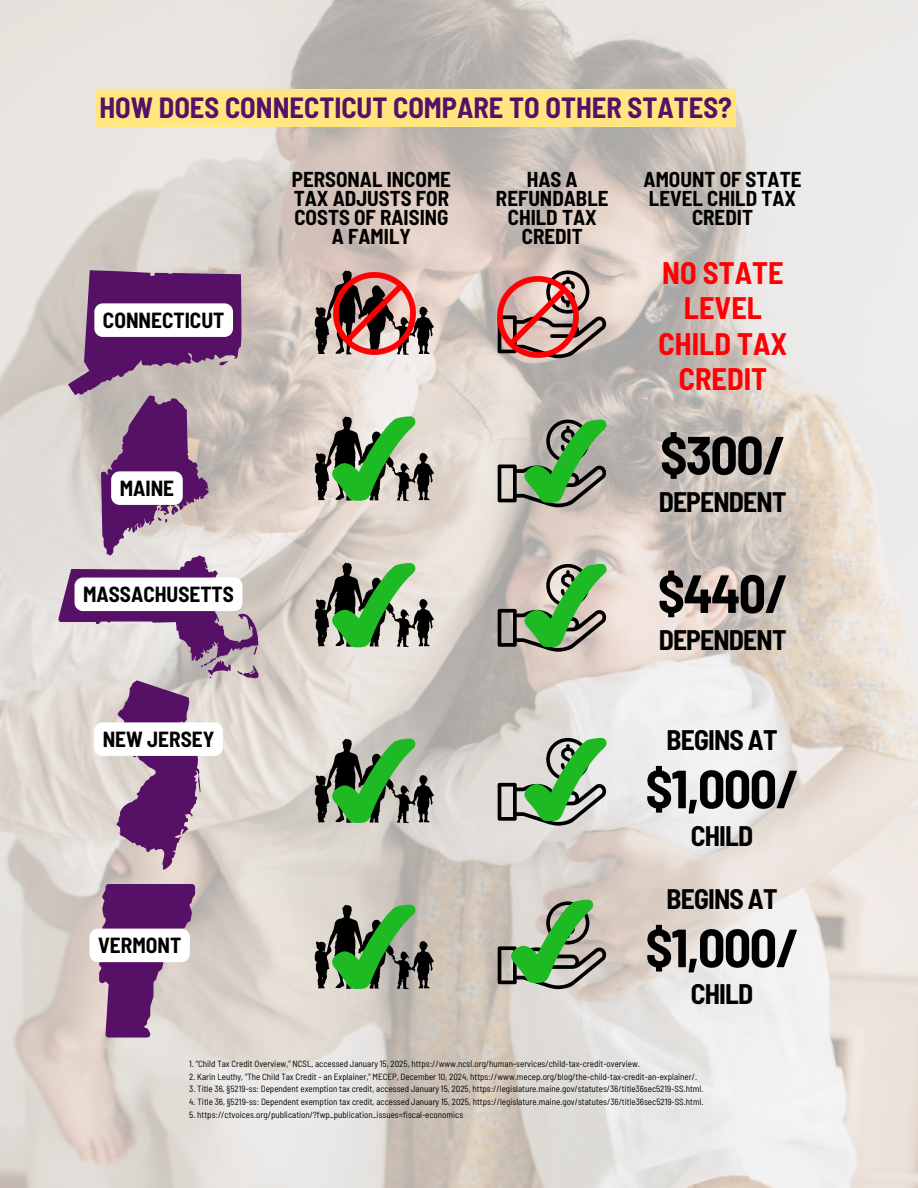
<style>
.page{position:relative;width:918px;height:1188px;background:#fff}
.page>*{position:absolute;margin:0;border:0;box-sizing:border-box;transform-origin:0 0}
.t1{font:700 semi-condensed 53.7px "Barlow";letter-spacing:-.03em;color:#000}
.t2{font:700 semi-condensed 30.45px/35.2px "Barlow";color:#ff0004;text-align:center}
.t3{font:700 semi-condensed 28.5px "Barlow";color:#561166}
.t4{font:700 semi-condensed 27.6px "Barlow";letter-spacing:-.03em;color:#000}
.t5{font:700 semi-condensed 21.3px "Barlow";color:#000}
.t6{font:700 semi-condensed 21px/19.2px "Barlow";color:#000;text-align:center}
.t7{font:semi-condensed 9px "Barlow";color:#000}
</style>
<div class="page">
<img style="left:0;top:0;width:918px;height:1188px">
<svg style="left:90px;top:884px;width:105px;height:154px"></svg>
<svg style="left:58px;top:270px;width:201px;height:600px;background:#bca6b8"></svg>
<svg style="left:315px;top:270px;width:119px;height:85px;background:#9c8e88"></svg>
<img style="left:333px;top:273px;width:82px;height:82px">
<svg style="left:315px;top:416px;width:119px;height:85px;background:#799871"></svg>
<svg style="left:315px;top:563px;width:119px;height:84px;background:#779870"></svg>
<svg style="left:315px;top:739px;width:119px;height:84px;background:#6d9069"></svg>
<svg style="left:315px;top:905px;width:119px;height:84px;background:#6b8d65"></svg>
<svg style="left:498px;top:270px;width:109px;height:88px;background:#b3a59e"></svg>
<img style="left:498px;top:277px;width:81px;height:81px">
<svg style="left:498px;top:420px;width:109px;height:87px;background:#82a37b"></svg>
<svg style="left:498px;top:564px;width:109px;height:88px;background:#8aa67d"></svg>
<svg style="left:498px;top:738px;width:109px;height:88px;background:#92b68f"></svg>
<svg style="left:498px;top:900px;width:109px;height:89px;background:#8cac83"></svg>
<div style="left:96px;top:89px;width:639px;height:37px;background:#ffe681"></div>
<h2 class="t3" style="left:99px;top:89px;width:634px">HOW DOES CONNECTICUT COMPARE TO OTHER STATES?</h2>
<p class="t5" style="left:103px;top:306px;width:123px">CONNECTICUT</p>
<p class="t5" style="left:120px;top:474px;width:56px">MAINE</p>
<h1 class="t5" style="left:83px;top:581px;width:152px">MASSACHUSETTS</h1>
<p class="t5" style="left:103px;top:725px;width:113px">NEW JERSEY</p>
<h2 class="t5" style="left:98px;top:932px;width:85px">VERMONT</h2>
<p class="t6" style="left:292px;top:169px;width:161px">PERSONAL INCOME<br>TAX ADJUSTS FOR<br>COSTS OF RAISING<br>A FAMILY</p>
<h2 class="t6" style="left:496px;top:169px;width:114px">HAS A<br>REFUNDABLE<br>CHILD TAX<br>CREDIT</h2>
<p class="t6" style="left:644px;top:169px;width:159px">AMOUNT OF STATE<br>LEVEL CHILD TAX<br>CREDIT</p>
<p class="t2" style="left:659px;top:254px;width:130px">NO STATE<br>LEVEL<br>CHILD TAX<br>CREDIT</p>
<h2 class="t1" style="left:660px;top:421px;width:127px">$300/</h2>
<h2 class="t4" style="left:659px;top:484px;width:129px">DEPENDENT</h2>
<h2 class="t1" style="left:658px;top:559px;width:132px">$440/</h2>
<h2 class="t4" style="left:659px;top:623px;width:129px">DEPENDENT</h2>
<p class="t4" style="left:667px;top:723px;width:113px">BEGINS AT</p>
<p class="t1" style="left:645px;top:755px;width:155px">$1,000/</p>
<p class="t4" style="left:691px;top:818px;width:64px">CHILD</p>
<p class="t4" style="left:667px;top:882px;width:113px">BEGINS AT</p>
<p class="t1" style="left:645px;top:914px;width:155px">$1,000/</p>
<p class="t4" style="left:691px;top:977px;width:64px">CHILD</p>
<p class="t7" style="left:189px;top:1058px;width:452px">1. “Child Tax Credit Overview,” NCSL, accessed January 15, 2025, https://www.ncsl.org/human-services/child-tax-credit-overview.</p>
<p class="t7" style="left:189px;top:1071px;width:509px">2. Karin Leuthy, “The Child Tax Credit - an Explainer,” MECEP, December 10, 2024, https://www.mecep.org/blog/the-child-tax-credit-an-explainer/.</p>
<p class="t7" style="left:189px;top:1083px;width:516px">3. Title 36, §5219-ss: Dependent exemption tax credit, accessed January 15, 2025, https://legislature.maine.gov/statutes/36/title36sec5219-SS.html.</p>
<p class="t7" style="left:189px;top:1096px;width:516px">4. Title 36, §5219-ss: Dependent exemption tax credit, accessed January 15, 2025, https://legislature.maine.gov/statutes/36/title36sec5219-SS.html.</p>
<p class="t7" style="left:189px;top:1109px;width:276px">5. https://ctvoices.org/publication/?fwp_publication_issues=fiscal-economics</p>
</div>
